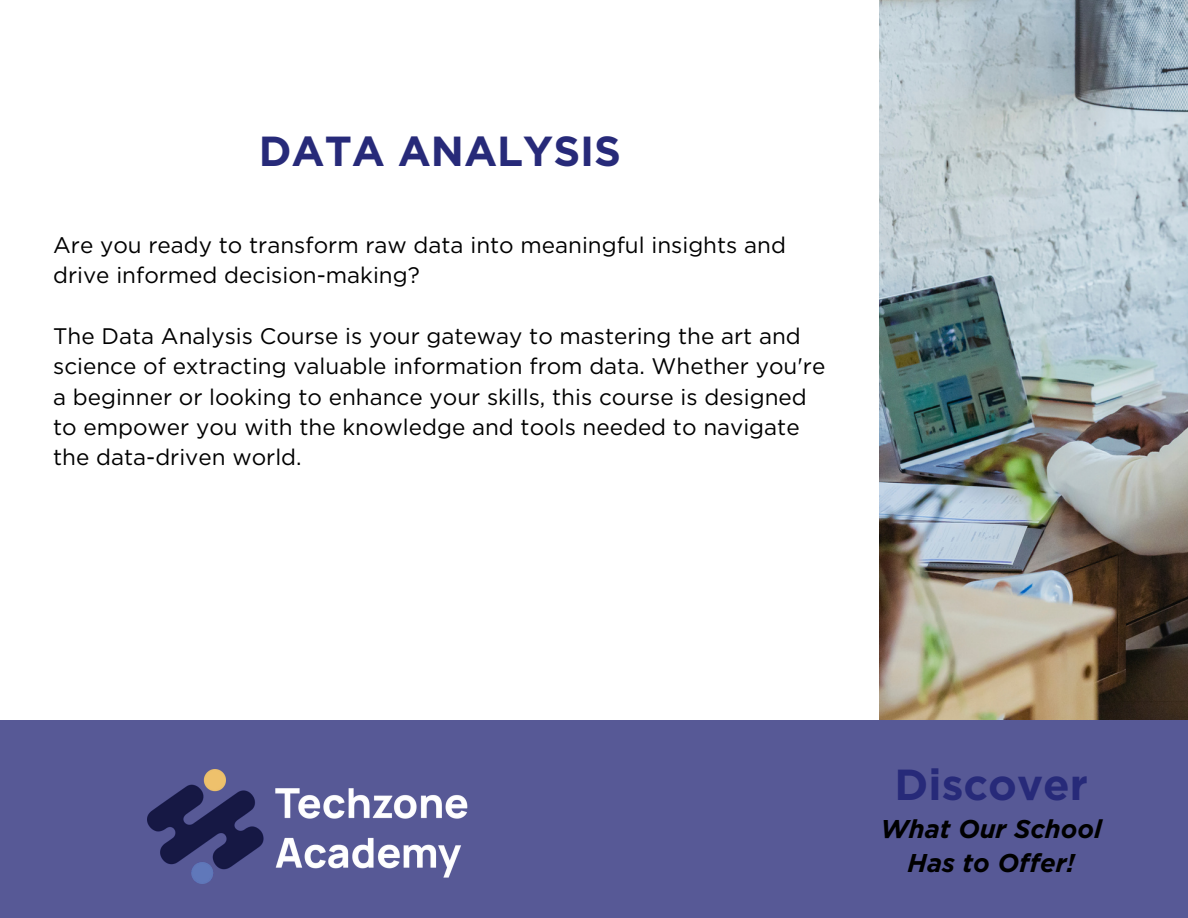
<style>
.page{position:relative;width:1188px;height:918px;background:#fff}
.page>*{position:absolute;margin:0;border:0;box-sizing:border-box;transform-origin:0 0}
.t1{font:700 43.35px "Gotham";color:#272a79}
.t2{font:700 42px "Gotham";color:#272a79}
.t3{font:italic 700 25.65px/34.8px "Gotham";color:#000;text-align:center}
.t4{font:22.5px/30.3px "Gotham";color:#000}
</style>
<div class="page">
<img style="left:880px;top:0;width:308px;height:720px">
<div style="left:0;top:720px;width:1188px;height:198px;background:#575996"></div>
<img style="left:147px;top:769px;width:321px;height:115px">
<p class="t2" style="left:259px;top:125px;width:364px">DATA ANALYSIS</p>
<p class="t4" style="left:53px;top:229px;width:734px">Are you ready to transform raw data into meaningful insights and drive informed decision-making?</p>
<p class="t4" style="left:53px;top:321px;width:774px">The Data Analysis Course is your gateway to mastering the art and science of extracting valuable information from data. Whether you're a beginner or looking to enhance your skills, this course is designed to empower you with the knowledge and tools needed to navigate the data-driven world.</p>
<p class="t1" style="left:895px;top:758px;width:195px">Discover</p>
<p class="t3" style="left:880px;top:811px;width:223px">What Our School<br>Has to Offer!</p>
</div>
